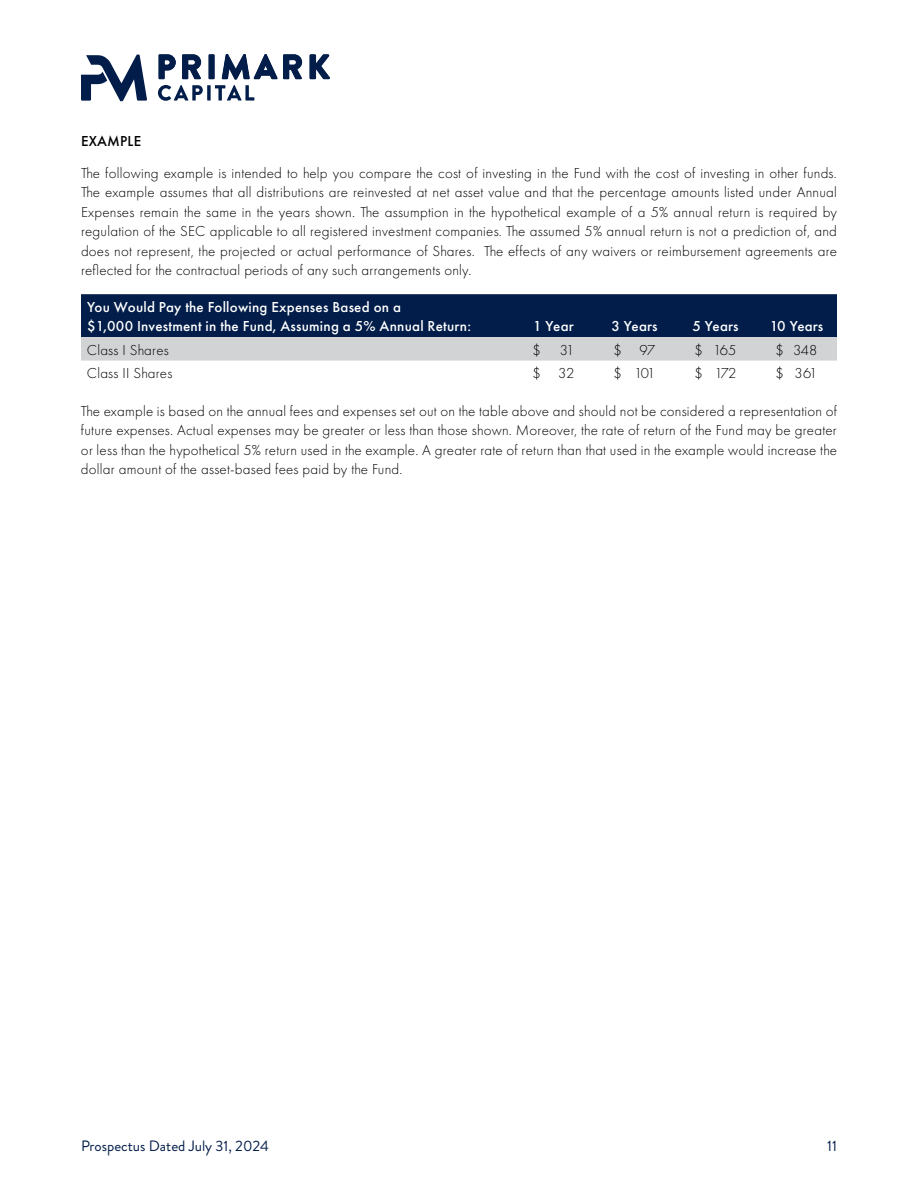
<style>
.page{position:relative;width:918px;height:1188px;background:#fff}
.page>*{position:absolute;margin:0;border:0;box-sizing:border-box;transform-origin:0 0}
.t1{font:300 15px/19.5px "Futura PT";letter-spacing:.015em;color:#000;text-align:justify}
.t2{font:500 15px/19.5px "Futura PT";letter-spacing:.015em;color:#fff}
.t3{font:15px "Brandon Grotesque";color:#021d49}
.t4{font:500 15px "Futura PT";letter-spacing:.015em;color:#000}
</style>
<div class="page">
<svg style="left:81px;top:55px;width:66px;height:46px"></svg>
<div style="left:209px;top:55px;width:5px;height:24px;background:#021d49"></div>
<div style="left:209px;top:54px;width:6px;height:25px;border:1px solid #021d49"></div>
<svg style="left:309px;top:54px;width:21px;height:26px"></svg>
<svg style="left:158px;top:54px;width:45px;height:47px"></svg>
<svg style="left:207px;top:85px;width:4px;height:16px"></svg>
<svg style="left:215px;top:54px;width:88px;height:47px"></svg>
<svg style="left:81px;top:294px;width:756px;height:67px;background:#4d5f7b"></svg>
<p class="t4" style="left:81px;top:132px;width:62px">EXAMPLE</p>
<p class="t1" style="left:81px;top:163px;width:758px">The following example is intended to help you compare the cost of investing in the Fund with the cost of investing in other funds.<br>The example assumes that all distributions are reinvested at net asset value and that the percentage amounts listed under Annual Expenses remain the same in the years shown. The assumption in the hypothetical example of a 5% annual return is required by regulation of the SEC applicable to all registered investment companies. The assumed 5% annual return is not a prediction of, and does not represent, the projected or actual performance of Shares. The effects of any waivers or reimbursement agreements are reflected for the contractual periods of any such arrangements only.</p>
<p class="t2" style="left:87px;top:297px;width:385px">You Would Pay the Following Expenses Based on a<br>$1,000 Investment in the Fund, Assuming a 5% Annual Return:</p>
<p class="t2" style="left:533px;top:316px;width:42px">1 Year</p>
<p class="t2" style="left:612px;top:316px;width:47px">3 Years</p>
<p class="t2" style="left:693px;top:316px;width:47px">5 Years</p>
<p class="t2" style="left:770px;top:316px;width:55px">10 Years</p>
<p class="t1" style="left:87px;top:340px;width:83px">Class I Shares</p>
<p class="t1" style="left:532px;top:340px;width:10px">$</p>
<p class="t1" style="left:560px;top:340px;width:16px">31</p>
<p class="t1" style="left:613px;top:340px;width:44px">$ 97</p>
<p class="t1" style="left:694px;top:340px;width:43px">$ 165</p>
<p class="t1" style="left:775px;top:340px;width:43px">$ 348</p>
<p class="t1" style="left:87px;top:363px;width:87px">Class II Shares</p>
<p class="t1" style="left:532px;top:363px;width:43px">$ 32</p>
<p class="t1" style="left:613px;top:363px;width:43px">$ 101</p>
<p class="t1" style="left:694px;top:363px;width:44px">$ 172</p>
<p class="t1" style="left:775px;top:363px;width:43px">$ 361</p>
<p class="t1" style="left:81px;top:401px;width:758px">The example is based on the annual fees and expenses set out on the table above and should not be considered a representation of future expenses. Actual expenses may be greater or less than those shown. Moreover, the rate of return of the Fund may be greater or less than the hypothetical 5% return used in the example. A greater rate of return than that used in the example would increase the dollar amount of the asset-based fees paid by the Fund.</p>
<p class="t3" style="left:81px;top:1136px;width:189px">Prospectus Dated July 31, 2024</p>
<p class="t3" style="left:827px;top:1136px;width:11px">11</p>
</div>
